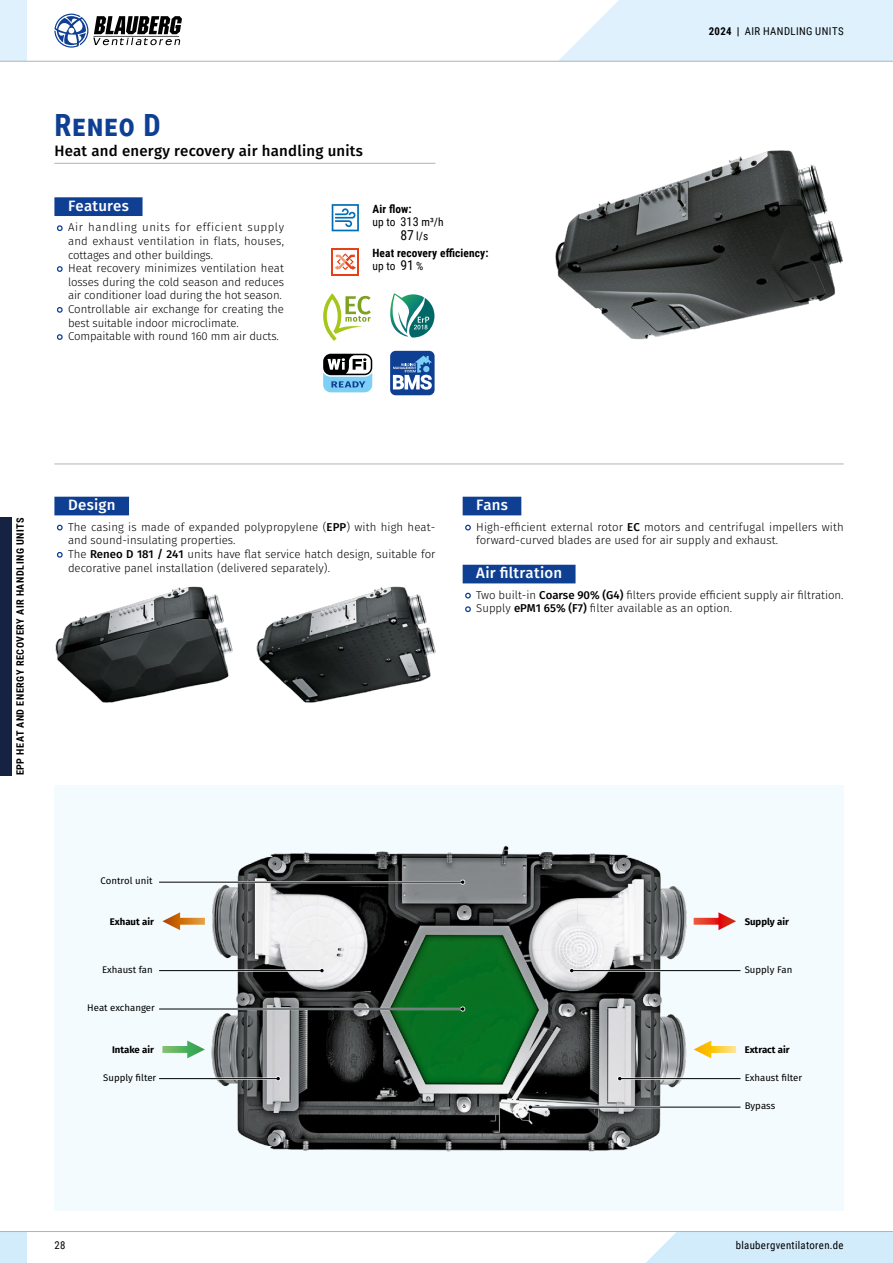
<style>
.page{position:relative;width:893px;height:1263px;background:#fff}
.page>*{position:absolute;margin:0;border:0;box-sizing:border-box;transform-origin:0 0}
.t1{font:700 30.6px "Roboto Condensed";color:#0f3f93}
.t2{font:500 15px "Fira Sans";letter-spacing:.015em;color:#000}
.t3{font:500 15px "Fira Sans";letter-spacing:.015em;color:#fff}
.t4{font:300 11.4px/13.6px "Fira Sans";color:#000}
.t5{font:700 11.4px/13.6px "Roboto Condensed";letter-spacing:.01em;color:#000}
.t6{font:11.4px "Roboto Condensed";color:#000}
.t7{font:10.8px "Roboto Condensed";letter-spacing:.035em;color:#000}
.t8{font:700 10.2px "Roboto Condensed";letter-spacing:.055em;color:#000}
.t9{font:9.6px "Fira Sans";color:#000}
.t10{font:700 9.6px "Fira Sans";color:#000}
.s1{font-size:12.3px}
.s2{font-size:13.65px}
.s3{font-weight:400}
.s4{font-weight:400;font-size:13.65px}
.s5{font-weight:700}
.s6{font-weight:500}
</style>
<div class="page">
<hr style="left:54px;top:463px;width:790px;height:1px;background:#b1b2b3">
<hr style="left:54px;top:163px;width:381px;height:1px;background:#b1b2b3">
<div style="left:54px;top:197px;width:89px;height:19px;background:#0f3f93"></div>
<svg style="left:56px;top:225px;width:7px;height:7px"></svg>
<svg style="left:57px;top:266px;width:6px;height:6px"></svg>
<svg style="left:56px;top:307px;width:7px;height:6px"></svg>
<svg style="left:56px;top:334px;width:7px;height:6px"></svg>
<svg style="left:332px;top:204px;width:27px;height:27px"></svg>
<div style="left:332px;top:248px;width:27px;height:27px;background:#e73f16"></div>
<div style="left:333px;top:250px;width:24px;height:24px;background:#fff"></div>
<svg style="left:335px;top:253px;width:21px;height:17px"></svg>
<svg style="left:390px;top:293px;width:44px;height:44px"></svg>
<div style="left:390px;top:351px;width:45px;height:44px;background:#0f3f93;border-radius:5px"></div>
<svg style="left:393px;top:356px;width:39px;height:34px"></svg>
<svg style="left:323px;top:293px;width:48px;height:48px"></svg>
<div style="left:323px;top:354px;width:49px;height:21px;background:#000;border-radius:8px"></div>
<svg style="left:323px;top:355px;width:49px;height:37px"></svg>
<img style="left:555px;top:150px;width:288px;height:189px">
<div style="left:54px;top:786px;width:790px;height:425px;background:#f4fbfe"></div>
<img style="left:211px;top:845px;width:476px;height:307px">
<hr style="left:159px;top:969px;width:163px;height:3px;background:#f4fbfe">
<hr style="left:159px;top:970px;width:163px;height:1px;background:#000">
<svg style="left:319px;top:968px;width:6px;height:5px"></svg>
<hr style="left:159px;top:1077px;width:119px;height:3px;background:#f4fbfe">
<hr style="left:159px;top:1078px;width:119px;height:1px;background:#000">
<svg style="left:276px;top:1076px;width:5px;height:5px"></svg>
<hr style="left:159px;top:1008px;width:304px;height:2px;background:#f4fbfe">
<hr style="left:159px;top:1008px;width:304px;height:1px;background:#000">
<svg style="left:460px;top:1006px;width:5px;height:5px"></svg>
<hr style="left:159px;top:881px;width:304px;height:2px;background:#f4fbfe">
<hr style="left:159px;top:882px;width:304px;height:1px;background:#000">
<svg style="left:460px;top:879px;width:5px;height:6px"></svg>
<svg style="left:694px;top:912px;width:42px;height:18px"></svg>
<svg style="left:694px;top:1040px;width:42px;height:18px"></svg>
<svg style="left:162px;top:912px;width:43px;height:18px"></svg>
<svg style="left:162px;top:1040px;width:43px;height:18px"></svg>
<hr style="left:572px;top:969px;width:168px;height:3px;background:#f4fbfe">
<hr style="left:572px;top:970px;width:168px;height:1px;background:#000">
<svg style="left:569px;top:968px;width:5px;height:5px"></svg>
<hr style="left:620px;top:1077px;width:120px;height:3px;background:#f4fbfe">
<hr style="left:620px;top:1078px;width:120px;height:1px;background:#000">
<svg style="left:617px;top:1076px;width:5px;height:5px"></svg>
<hr style="left:530px;top:1106px;width:210px;height:2px;background:#f4fbfe">
<hr style="left:530px;top:1107px;width:210px;height:1px;background:#000">
<svg style="left:528px;top:1104px;width:5px;height:6px"></svg>
<div style="left:54px;top:497px;width:75px;height:18px;background:#0f3f93"></div>
<svg style="left:56px;top:524px;width:7px;height:7px"></svg>
<svg style="left:56px;top:551px;width:7px;height:7px"></svg>
<div style="left:463px;top:497px;width:58px;height:18px;background:#0f3f93"></div>
<div style="left:463px;top:565px;width:112px;height:18px;background:#0f3f93"></div>
<svg style="left:465px;top:524px;width:6px;height:7px"></svg>
<svg style="left:465px;top:592px;width:6px;height:7px"></svg>
<svg style="left:465px;top:606px;width:6px;height:7px"></svg>
<img style="left:257px;top:586px;width:178px;height:116px">
<img style="left:55px;top:586px;width:178px;height:116px">
<div style="left:646px;top:1232px;width:247px;height:31px;background:#d3ecfc"></div>
<div style="left:0;top:1231px;width:27px;height:32px;background:#d3ecfc"></div>
<hr style="left:0;top:1231px;width:893px;height:1px;background:#b1b2b3">
<div style="left:0;top:0;width:27px;height:61px;background:#def1fd"></div>
<hr style="left:0;top:61px;width:893px;height:1px;background:#b1b2b3">
<svg style="left:558px;top:0;width:335px;height:62px"></svg>
<svg style="left:54px;top:14px;width:128px;height:34px"></svg>
<div style="left:0;top:517px;width:12px;height:259px;background:#162242"></div>
<h1 class="t1" style="left:54px;top:104px;width:108px">Reneo D</h1>
<h2 class="t2" style="left:54px;top:141px;width:310px">Heat and energy recovery air handling units</h2>
<h2 class="t3" style="left:68px;top:195px;width:63px">Features</h2>
<p class="t4" style="left:68px;top:221px;width:218px">Air handling units for efficient supply and exhaust ventilation in flats, houses, cottages and other buildings.<br>Heat recovery minimizes ventilation heat losses during the cold season and reduces air conditioner load during the hot season.<br>Controllable air exchange for creating the best suitable indoor microclimate.<br>Compaitable with round 160 mm air ducts.</p>
<p class="t5" style="left:372px;top:201px;width:41px">Air flow:</p>
<p class="t6" style="left:372px;top:214px;width:73px">up to <span class="s1">313</span> m³/h</p>
<p class="t6" style="left:401px;top:228px;width:29px"><span class="s2">87</span> l/s</p>
<p class="t5" style="left:372px;top:245px;width:117px">Heat recovery efficiency: <span class="s3">up to</span> <span class="s4">91</span> <span class="s3">%</span></p>
<p class="t7" style="left:709px;top:23px;width:136px"><span class="s5">2024 |</span> AIR HANDLING UNITS</p>
<p class="t8" style="left:13px;top:775px;width:260px;rotate:-90deg">EPP HEAT AND ENERGY RECOVERY AIR HANDLING UNITS</p>
<h2 class="t3" style="left:68px;top:494px;width:49px">Design</h2>
<p class="t4" style="left:68px;top:521px;width:369px">The casing is made of expanded polypropylene (<span class="s6">EPP</span>) with high heat&shy;and sound-insulating properties.<br>The <span class="s6">Reneo D 181 / 241</span> units have flat service hatch design, suitable for decorative panel installation (delivered separately).</p>
<h2 class="t3" style="left:476px;top:494px;width:33px">Fans</h2>
<p class="t4" style="left:476px;top:521px;width:369px">High-efficient external rotor <span class="s6">EC</span> motors and centrifugal impellers with forward-curved blades are used for air supply and exhaust.</p>
<h2 class="t3" style="left:476px;top:563px;width:87px">Air filtration</h2>
<p class="t4" style="left:476px;top:589px;width:369px">Two built-in <span class="s6">Coarse 90% (G4)</span> filters provide efficient supply air filtration.<br>Supply <span class="s6">ePM1 65% (F7)</span> filter available as an option.</p>
<p class="t9" style="left:101px;top:874px;width:53px">Control unit</p>
<p class="t10" style="left:110px;top:915px;width:46px">Exhaut air</p>
<p class="t9" style="left:102px;top:963px;width:52px">Exhaust fan</p>
<p class="t9" style="left:87px;top:1001px;width:69px">Heat exchanger</p>
<p class="t10" style="left:112px;top:1043px;width:43px">Intake air</p>
<p class="t9" style="left:103px;top:1071px;width:55px">Supply filter</p>
<p class="t10" style="left:745px;top:915px;width:46px">Supply air</p>
<p class="t9" style="left:745px;top:963px;width:49px">Supply Fan</p>
<p class="t10" style="left:745px;top:1043px;width:46px">Extract air</p>
<p class="t9" style="left:745px;top:1071px;width:59px">Exhaust filter</p>
<p class="t9" style="left:745px;top:1099px;width:32px">Bypass</p>
<p class="t7" style="left:54px;top:1238px;width:13px">28</p>
<p class="t7" style="left:736px;top:1238px;width:109px">blaubergventilatoren.de</p>
</div>
